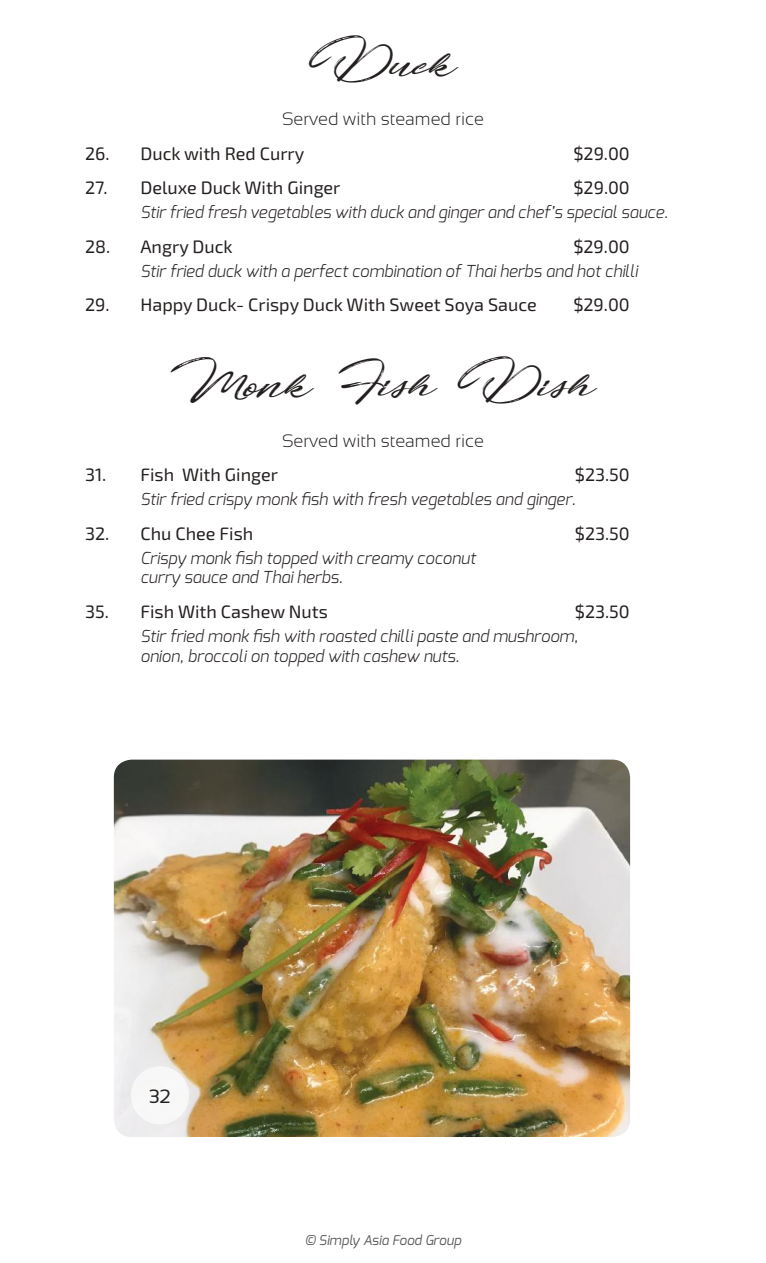
<style>
.page{position:relative;width:766px;height:1263px;background:#fff}
.page>*{position:absolute;margin:0;border:0;box-sizing:border-box;transform-origin:0 0}
.t1{font:42px "Fortunates December";color:#241f1f}
.t2{font:19.2px "Sansation";color:#241f1f}
.t3{font:18px "Exo 2";color:#241f1f}
.t4{font:300 18px "Sansation";color:#241f1f}
.t5{font:italic 300 16.5px/19.8px "Exo";color:#241f1f}
.t6{font:italic 13.5px "Exo";color:#5a5758}
</style>
<div class="page">
<img style="left:114px;top:760px;width:516px;height:377px">
<div style="left:131px;top:1066px;width:58px;height:58px;background:#f8f7f8;border-radius:50%"></div>
<h1 class="t1" style="left:308px;top:35px;width:150px">Duck</h1>
<p class="t4" style="left:282px;top:109px;width:203px">Served with steamed rice</p>
<p class="t3" style="left:85px;top:143px;width:221px">26. Duck with Red Curry</p>
<p class="t3" style="left:573px;top:143px;width:58px">$29.00</p>
<p class="t3" style="left:85px;top:177px;width:257px">27. Deluxe Duck With Ginger</p>
<p class="t3" style="left:573px;top:177px;width:58px">$29.00</p>
<p class="t5" style="left:140px;top:202px;width:529px">Stir fried fresh vegetables with duck and ginger and chef’s special sauce.</p>
<p class="t3" style="left:85px;top:236px;width:149px">28. Angry Duck</p>
<p class="t3" style="left:573px;top:236px;width:58px">$29.00</p>
<p class="t5" style="left:140px;top:261px;width:498px">Stir fried duck with a perfect combination of Thai herbs and hot chilli</p>
<p class="t3" style="left:85px;top:294px;width:453px">29. Happy Duck- Crispy Duck With Sweet Soya Sauce</p>
<p class="t3" style="left:573px;top:294px;width:58px">$29.00</p>
<h1 class="t1" style="left:170px;top:356px;width:427px">Monk Fish Dish</h1>
<p class="t4" style="left:282px;top:430px;width:203px">Served with steamed rice</p>
<p class="t3" style="left:85px;top:464px;width:194px">31. Fish With Ginger</p>
<p class="t3" style="left:574px;top:464px;width:56px">$23.50</p>
<p class="t5" style="left:140px;top:489px;width:437px">Stir fried crispy monk fish with fresh vegetables and ginger.</p>
<p class="t3" style="left:85px;top:523px;width:170px">32. Chu Chee Fish</p>
<p class="t3" style="left:574px;top:523px;width:56px">$23.50</p>
<p class="t5" style="left:140px;top:548px;width:337px">Crispy monk fish topped with creamy coconut curry sauce and Thai herbs.</p>
<p class="t3" style="left:85px;top:601px;width:244px">35. Fish With Cashew Nuts</p>
<p class="t3" style="left:574px;top:601px;width:56px">$23.50</p>
<p class="t5" style="left:140px;top:626px;width:439px">Stir fried monk fish with roasted chilli paste and mushroom, onion, broccoli on topped with cashew nuts.</p>
<p class="t2" style="left:149px;top:1086px;width:23px">32</p>
<p class="t6" style="left:304px;top:1231px;width:158px">© Simply Asia Food Group</p>
</div>
